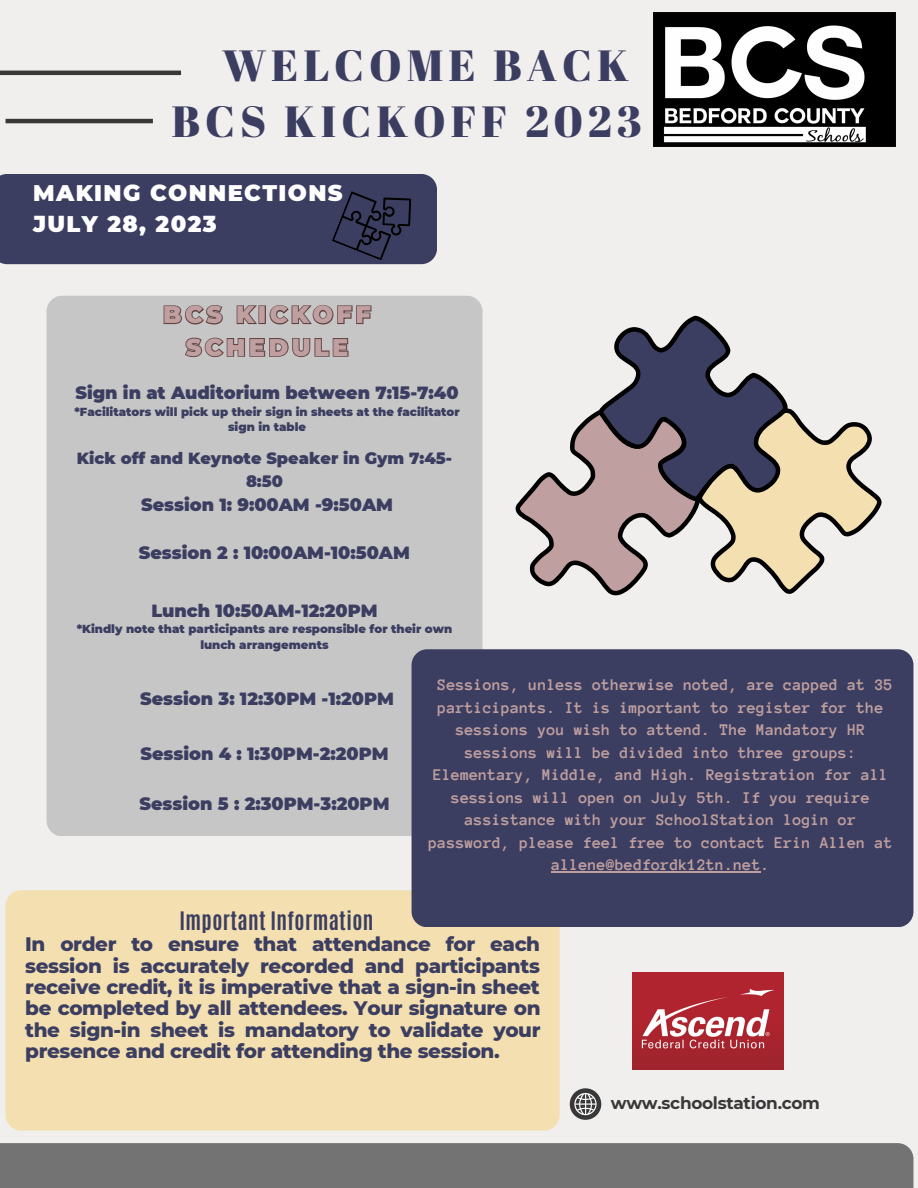
<style>
.page{position:relative;width:918px;height:1188px;background:#f1eeee}
.page>*{position:absolute;margin:0;border:0;box-sizing:border-box;transform-origin:0 0}
.t1{font:43.65px "Abril Fatface";letter-spacing:.11em;color:#3c3e61}
.t2{font:900 24px/32.7px "Montserrat";letter-spacing:.14em;color:#bf9f9f;text-align:center}
.t3{font:900 22.5px "Montserrat";letter-spacing:.06em;color:#fff}
.t4{font:700 21.3px "Antonio";letter-spacing:.02em;color:#3c3e61}
.t5{font:800 19.95px/21.3px "Montserrat";letter-spacing:-.02em;color:#3c3e61;text-align:justify}
.t6{font:900 17.7px "Montserrat";color:#3c3e61}
.t7{font:700 16.95px "Montserrat";letter-spacing:-.02em;color:#393838}
.t8{font:700 16.65px/22.5px "Anonymous Pro";color:#bf9f9f;text-align:center}
.t9{font:900 16.2px/22.5px "Montserrat";color:#3c3e61;text-align:center}
.t10{font:900 11.7px/15.5px "Montserrat";color:#3c3e61;text-align:center}
</style>
<div class="page">
<div style="left:47px;top:296px;width:436px;height:540px;background:#c6c6c6;border-radius:16px"></div>
<div style="left:6px;top:890px;width:554px;height:241px;background:#f3dfaf;border-radius:16px"></div>
<svg style="left:570px;top:1088px;width:31px;height:32px"></svg>
<div style="left:412px;top:649px;width:501px;height:278px;background:#3c3e61;border-radius:16px"></div>
<div style="left:0;top:1143px;width:913px;height:45px;background:#737373"></div>
<hr style="left:6px;top:119px;width:147px;height:4px;background:#393838">
<hr style="left:0;top:71px;width:181px;height:4px;background:#393838">
<img style="left:653px;top:13px;width:242px;height:134px">
<div style="left:0;top:174px;width:437px;height:90px;background:#3c3e61"></div>
<svg style="left:515px;top:316px;width:367px;height:280px"></svg>
<img style="left:633px;top:973px;width:151px;height:96px">
<svg style="left:163px;top:305px;width:209px;height:20px"></svg>
<svg style="left:185px;top:337px;width:164px;height:21px"></svg>
<hr style="left:551px;top:871px;width:210px;height:1px;background:#bf9f9f">
<p class="t1" style="left:222px;top:35px;width:409px">WELCOME BACK</p>
<p class="t1" style="left:172px;top:91px;width:472px">BCS KICKOFF 2023</p>
<p class="t3" style="left:33px;top:179px;width:311px">MAKING CONNECTIONS</p>
<p class="t3" style="left:33px;top:210px;width:185px">JULY 28, 2023</p>
<p class="t2" style="left:163px;top:298px;width:209px">BCS KICKOFF<br>SCHEDULE</p>
<p class="t6" style="left:75px;top:382px;width:385px">Sign in at Auditorium between 7:15-7:40</p>
<p class="t10" style="left:74px;top:404px;width:387px">*Facilitators will pick up their sign in sheets at the facilitator sign in table</p>
<p class="t9" style="left:77px;top:447px;width:377px">Kick off and Keynote Speaker in Gym 7:45-<br>8:50</p>
<p class="t6" style="left:141px;top:494px;width:253px">Session 1: 9:00AM -9:50AM</p>
<p class="t6" style="left:139px;top:541px;width:273px">Session 2 : 10:00AM-10:50AM</p>
<p class="t6" style="left:151px;top:599px;width:228px">Lunch 10:50AM-12:20PM</p>
<p class="t10" style="left:77px;top:621px;width:377px">*Kindly note that participants are responsible for their own lunch arrangements</p>
<p class="t6" style="left:140px;top:688px;width:255px">Session 3: 12:30PM -1:20PM</p>
<p class="t8" style="left:428px;top:674px;width:466px">Sessions, unless otherwise noted, are capped at 35 participants. It is important to register for the sessions you wish to attend. The Mandatory HR sessions will be divided into three groups:<br>Elementary, Middle, and High. Registration for all sessions will open on July 5th. If you require assistance with your SchoolStation login or password, please feel free to contact Erin Allen at allene@bedfordk12tn.net.</p>
<p class="t6" style="left:140px;top:743px;width:250px">Session 4 : 1:30PM-2:20PM</p>
<p class="t6" style="left:140px;top:793px;width:251px">Session 5 : 2:30PM-3:20PM</p>
<p class="t4" style="left:179px;top:905px;width:196px">Important Information</p>
<p class="t5" style="left:25px;top:933px;width:517px">In order to ensure that attendance for each session is accurately recorded and participants receive credit, it is imperative that a sign-in sheet be completed by all attendees. Your signature on the sign-in sheet is mandatory to validate your presence and credit for attending the session.</p>
<p class="t7" style="left:611px;top:1093px;width:211px">www.schoolstation.com</p>
</div>
